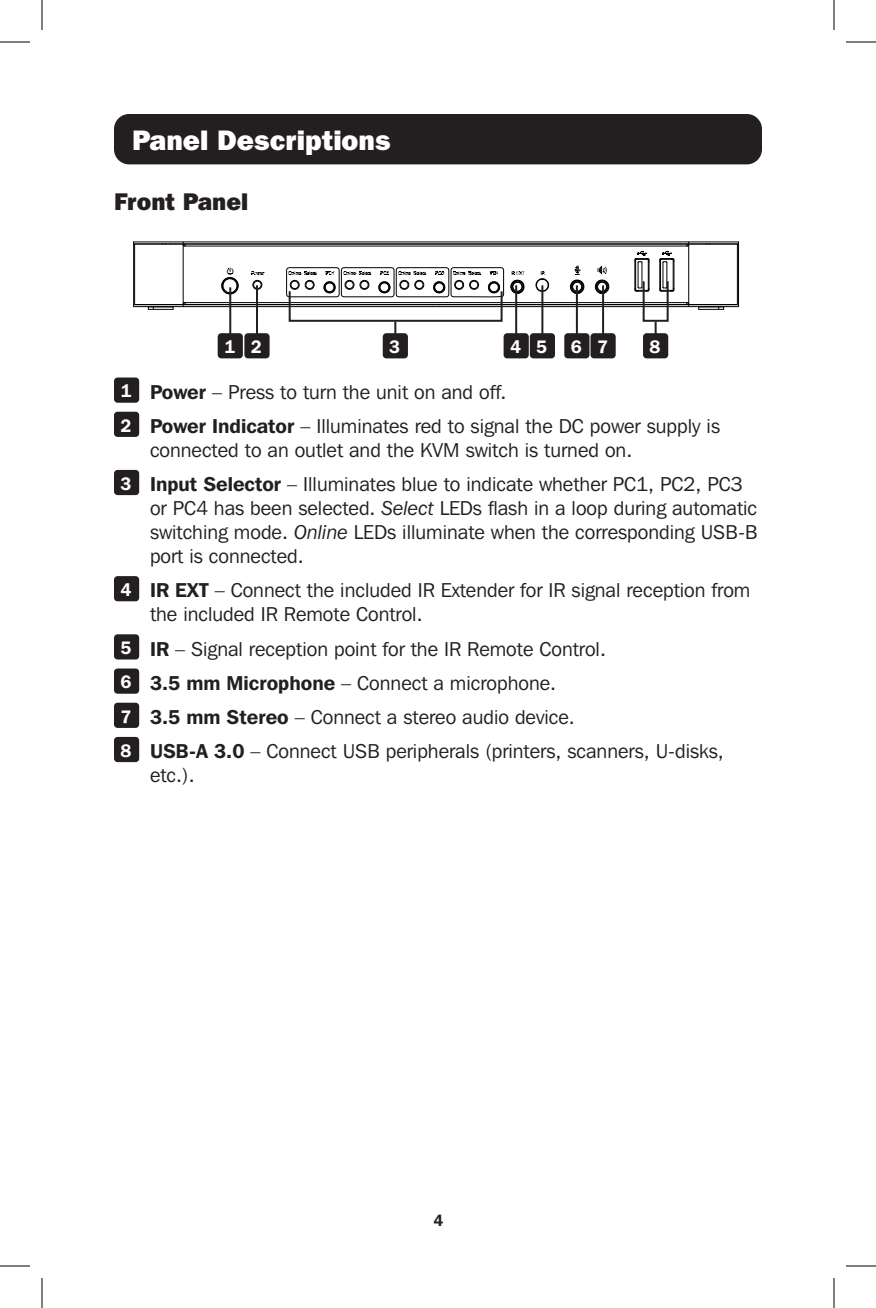
<style>
.page{position:relative;width:876px;height:1308px;background:#fff}
.page>*{position:absolute;margin:0;border:0;box-sizing:border-box;transform-origin:0 0}
.t1{font:800 28px "Franklin Gothic IT Cby BT";color:#fff}
.t2{font:800 24px "Franklin Gothic IT Cby BT";color:#231f20}
.t3{font:20px/24px "Franklin Gothic IT Cby BT";color:#231f20}
.t4{font:600 18px "Franklin Gothic IT Cby BT";color:#fff}
.t5{font:600 16px "Franklin Gothic IT Cby BT";color:#231f20}
.s1{font-weight:600}
.s2{font-style:italic}
</style>
<div class="page">
<div style="left:114px;top:114px;width:648px;height:50px;background:#231f20;border-radius:15px"></div>
<div style="left:114px;top:378px;width:25px;height:25px;background:#231f20;border-radius:4px"></div>
<div style="left:114px;top:412px;width:25px;height:25px;background:#231f20;border-radius:4px"></div>
<div style="left:114px;top:470px;width:25px;height:25px;background:#231f20;border-radius:4px"></div>
<div style="left:114px;top:576px;width:25px;height:25px;background:#231f20;border-radius:4px"></div>
<div style="left:114px;top:634px;width:25px;height:26px;background:#231f20;border-radius:4px"></div>
<div style="left:114px;top:669px;width:25px;height:25px;background:#231f20;border-radius:4px"></div>
<div style="left:114px;top:703px;width:25px;height:25px;background:#231f20;border-radius:4px"></div>
<div style="left:114px;top:737px;width:25px;height:25px;background:#231f20;border-radius:4px"></div>
<svg style="left:634px;top:251px;width:16px;height:41px"></svg>
<svg style="left:569px;top:266px;width:16px;height:29px"></svg>
<hr style="left:738px;top:242px;width:1px;height:65px;background:#000">
<hr style="left:737px;top:244px;width:1px;height:61px;background:#000">
<hr style="left:688px;top:244px;width:1px;height:61px;background:#000">
<svg style="left:659px;top:242px;width:52px;height:50px"></svg>
<hr style="left:133px;top:241px;width:606px;height:1px;background:#000">
<hr style="left:133px;top:243px;width:606px;height:1px;background:#000">
<hr style="left:135px;top:244px;width:602px;height:1px;background:#000">
<hr style="left:184px;top:246px;width:504px;height:1px;background:#000">
<svg style="left:535px;top:271px;width:15px;height:22px"></svg>
<hr style="left:184px;top:302px;width:504px;height:1px;background:#000">
<hr style="left:133px;top:304px;width:606px;height:1px;background:#000">
<hr style="left:133px;top:306px;width:606px;height:1px;background:#000">
<svg style="left:686px;top:302px;width:40px;height:8px"></svg>
<svg style="left:182px;top:242px;width:4px;height:4px"></svg>
<hr style="left:183px;top:244px;width:1px;height:61px;background:#000">
<svg style="left:162px;top:243px;width:9px;height:2px"></svg>
<svg style="left:147px;top:302px;width:40px;height:8px"></svg>
<hr style="left:134px;top:244px;width:1px;height:61px;background:#000">
<hr style="left:133px;top:242px;width:1px;height:65px;background:#000">
<svg style="left:594px;top:265px;width:16px;height:30px"></svg>
<svg style="left:221px;top:267px;width:18px;height:29px"></svg>
<svg style="left:286px;top:267px;width:239px;height:31px"></svg>
<svg style="left:252px;top:272px;width:12px;height:18px"></svg>
<div style="left:218px;top:333px;width:25px;height:25px;background:#231f20;border-radius:4px"></div>
<div style="left:244px;top:333px;width:26px;height:25px;background:#231f20;border-radius:4px"></div>
<div style="left:504px;top:333px;width:25px;height:25px;background:#231f20;border-radius:4px"></div>
<div style="left:530px;top:333px;width:25px;height:25px;background:#231f20;border-radius:4px"></div>
<div style="left:564px;top:333px;width:26px;height:25px;background:#231f20;border-radius:4px"></div>
<div style="left:590px;top:333px;width:26px;height:25px;background:#231f20;border-radius:4px"></div>
<div style="left:383px;top:333px;width:25px;height:25px;background:#231f20;border-radius:4px"></div>
<div style="left:643px;top:333px;width:25px;height:25px;background:#231f20;border-radius:4px"></div>
<hr style="left:229px;top:287px;width:2px;height:50px;background:#231f20">
<hr style="left:256px;top:285px;width:2px;height:52px;background:#231f20">
<hr style="left:515px;top:285px;width:2px;height:52px;background:#231f20">
<hr style="left:541px;top:285px;width:2px;height:52px;background:#231f20">
<hr style="left:576px;top:285px;width:2px;height:52px;background:#231f20">
<hr style="left:602px;top:285px;width:2px;height:52px;background:#231f20">
<svg style="left:394px;top:322px;width:2px;height:12px"></svg>
<svg style="left:655px;top:322px;width:2px;height:12px"></svg>
<div style="left:289px;top:290px;width:214px;height:32px;border:2px solid #231f20"></div>
<div style="left:643px;top:280px;width:26px;height:42px;border:2px solid #231f20"></div>
<hr style="left:0;top:42px;width:30px;height:1px;background:#000">
<hr style="left:846px;top:42px;width:30px;height:1px;background:#000">
<hr style="left:0;top:1266px;width:30px;height:1px;background:#000">
<hr style="left:846px;top:1266px;width:30px;height:1px;background:#000">
<hr style="left:42px;top:0;width:1px;height:30px;background:#000">
<hr style="left:42px;top:1278px;width:1px;height:30px;background:#000">
<hr style="left:834px;top:0;width:1px;height:30px;background:#000">
<hr style="left:834px;top:1278px;width:1px;height:30px;background:#000">
<p class="t1" style="left:132px;top:123px;width:260px">Panel Descriptions</p>
<p class="t2" style="left:114px;top:186px;width:136px">Front Panel</p>
<p class="t4" style="left:224px;top:335px;width:12px">1</p>
<p class="t4" style="left:251px;top:335px;width:12px">2</p>
<p class="t4" style="left:389px;top:335px;width:12px">3</p>
<p class="t4" style="left:510px;top:335px;width:12px">4</p>
<p class="t4" style="left:536px;top:335px;width:12px">5</p>
<p class="t4" style="left:571px;top:335px;width:12px">6</p>
<p class="t4" style="left:597px;top:335px;width:12px">7</p>
<p class="t4" style="left:650px;top:335px;width:12px">8</p>
<p class="t4" style="left:121px;top:380px;width:12px">1</p>
<p class="t3" style="left:150px;top:379px;width:358px"><span class="s1">Power</span> – Press to turn the unit on and off.</p>
<p class="t4" style="left:121px;top:414px;width:12px">2</p>
<p class="t3" style="left:150px;top:414px;width:572px"><span class="s1">Power Indicator</span> – Illuminates red to signal the DC power supply is connected to an outlet and the KVM switch is turned on.</p>
<p class="t4" style="left:121px;top:472px;width:12px">3</p>
<p class="t3" style="left:150px;top:472px;width:609px"><span class="s1">Input Selector</span> – Illuminates blue to indicate whether PC1, PC2, PC3 or PC4 has been selected. <span class="s2">Select</span> LEDs flash in a loop during automatic switching mode. <span class="s2">Online</span> LEDs illuminate when the corresponding USB-B port is connected.</p>
<p class="t4" style="left:121px;top:578px;width:12px">4</p>
<p class="t3" style="left:150px;top:578px;width:602px"><span class="s1">IR EXT</span> – Connect the included IR Extender for IR signal reception from the included IR Remote Control.</p>
<p class="t4" style="left:121px;top:637px;width:12px">5</p>
<p class="t3" style="left:150px;top:636px;width:458px"><span class="s1">IR</span> – Signal reception point for the IR Remote Control.</p>
<p class="t4" style="left:121px;top:671px;width:12px">6</p>
<p class="t3" style="left:150px;top:670px;width:408px"><span class="s1">3.5 mm Microphone</span> – Connect a microphone.</p>
<p class="t4" style="left:121px;top:705px;width:12px">7</p>
<p class="t3" style="left:150px;top:705px;width:426px"><span class="s1">3.5 mm Stereo</span> – Connect a stereo audio device.</p>
<p class="t4" style="left:121px;top:739px;width:12px">8</p>
<p class="t3" style="left:150px;top:739px;width:575px"><span class="s1">USB-A 3.0</span> – Connect USB peripherals (printers, scanners, U-disks, etc.).</p>
<p class="t5" style="left:433px;top:1210px;width:11px">4</p>
</div>
